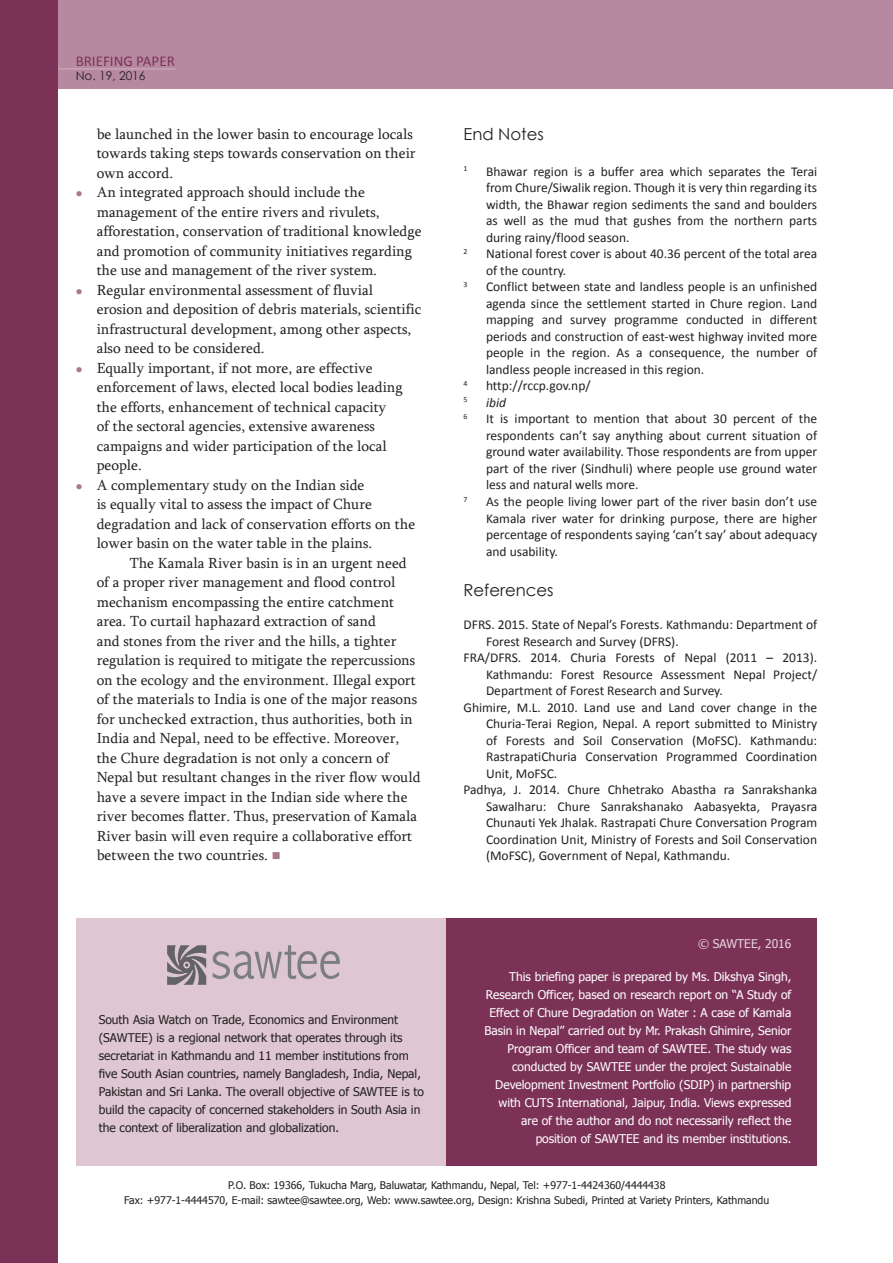
<style>
.page{position:relative;width:893px;height:1263px;background:#fff}
.page>*{position:absolute;margin:0;border:0;box-sizing:border-box;transform-origin:0 0}
.t1{font:16.5px "Century Gothic";color:#231f20}
.t2{font:15px/19.5px "Sylfaen";color:#231f20}
.t3{font:15px "Calibri";color:#7c3257}
.t4{font:13.5px/16.5px "Calibri";color:#231f20;text-align:justify}
.t5{font:italic 13.5px "Calibri";color:#231f20}
.t6{font:12px/18px "Tahoma";color:#fff;text-align:right}
.t7{font:12px/18px "Tahoma";color:#231f20}
.t8{font:12px "Tahoma";color:#e6d4dd}
.t9{font:12px "Century Gothic";color:#231f20}
.t10{font:10.5px/15px "Tahoma";color:#231f20;text-align:center}
.t11{font:7.8px "Calibri";color:#231f20}
</style>
<div class="page">
<div style="left:53px;top:0;width:840px;height:88px;background:#b789a0"></div>
<hr style="left:54px;top:69px;width:122px;height:1px;background:#d1b2c1">
<div style="left:76px;top:918px;width:370px;height:247px;background:#dec7d2"></div>
<div style="left:446px;top:918px;width:371px;height:247px;background:#7c3257"></div>
<img style="left:167px;top:945px;width:172px;height:39px">
<div style="left:0;top:0;width:57px;height:1263px;background:#7c3257"></div>
<p class="t3" style="left:76px;top:54px;width:101px">BRIEFING PAPER</p>
<p class="t9" style="left:76px;top:68px;width:71px">No. 19, 2016</p>
<p class="t2" style="left:97px;top:125px;width:326px">be launched in the lower basin to encourage locals towards taking steps towards conservation on their own accord.<br>An integrated approach should include the management of the entire rivers and rivulets, afforestation, conservation of traditional knowledge and promotion of community initiatives regarding the use and management of the river system.<br>Regular environmental assessment of fluvial erosion and deposition of debris materials, scientific infrastructural development, among other aspects, also need to be considered.<br>Equally important, if not more, are effective enforcement of laws, elected local bodies leading the efforts, enhancement of technical capacity<br>of the sectoral agencies, extensive awareness campaigns and wider participation of the local people.<br>A complementary study on the Indian side<br>is equally vital to assess the impact of Chure degradation and lack of conservation efforts on the lower basin on the water table in the plains.</p>
<p class="t2" style="left:97px;top:554px;width:325px;text-indent:33px">The Kamala River basin is in an urgent need of a proper river management and flood control mechanism encompassing the entire catchment area. To curtail haphazard extraction of sand<br>and stones from the river and the hills, a tighter regulation is required to mitigate the repercussions on the ecology and the environment. Illegal export of the materials to India is one of the major reasons for unchecked extraction, thus authorities, both in India and Nepal, need to be effective. Moreover, the Chure degradation is not only a concern of Nepal but resultant changes in the river flow would have a severe impact in the Indian side where the river becomes flatter. Thus, preservation of Kamala River basin will even require a collaborative effort between the two countries.</p>
<p class="t7" style="left:99px;top:1010px;width:327px">South Asia Watch on Trade, Economics and Environment (SAWTEE) is a regional network that operates through its secretariat in Kathmandu and 11 member institutions from five South Asian countries, namely Bangladesh, India, Nepal, Pakistan and Sri Lanka. The overall objective of SAWTEE is to build the capacity of concerned stakeholders in South Asia in the context of liberalization and globalization.</p>
<p class="t1" style="left:463px;top:123px;width:82px">End Notes</p>
<p class="t11" style="left:463px;top:166px;width:5px">1</p>
<p class="t4" style="left:486px;top:164px;width:333px">Bhawar region is a buffer area which separates the Terai from Chure/Siwalik region. Though it is very thin regarding its width, the Bhawar region sediments the sand and boulders as well as the mud that gushes from the northern parts during rainy/flood season.</p>
<p class="t11" style="left:463px;top:248px;width:5px">2</p>
<p class="t4" style="left:486px;top:247px;width:333px">National forest cover is about 40.36 percent of the total area of the country.</p>
<p class="t11" style="left:463px;top:281px;width:5px">3</p>
<p class="t4" style="left:486px;top:280px;width:333px">Conflict between state and landless people is an unfinished agenda since the settlement started in Chure region. Land mapping and survey programme conducted in different periods and construction of east-west highway invited more people in the region. As a consequence, the number of landless people increased in this region.</p>
<p class="t11" style="left:463px;top:380px;width:5px">4</p>
<p class="t4" style="left:486px;top:379px;width:106px">http://rccp.gov.np/</p>
<p class="t11" style="left:463px;top:397px;width:5px">5</p>
<p class="t5" style="left:486px;top:397px;width:22px">ibid</p>
<p class="t11" style="left:463px;top:413px;width:5px">6</p>
<p class="t4" style="left:486px;top:412px;width:333px">It is important to mention that about 30 percent of the respondents can’t say anything about current situation of ground water availability. Those respondents are from upper part of the river (Sindhuli) where people use ground water less and natural wells more.</p>
<p class="t11" style="left:463px;top:496px;width:5px">7</p>
<p class="t4" style="left:486px;top:494px;width:333px">As the people living lower part of the river basin don’t use Kamala river water for drinking purpose, there are higher percentage of respondents saying ‘can’t say’ about adequacy and usability.</p>
<p class="t1" style="left:463px;top:579px;width:92px">References</p>
<p class="t4" style="left:463px;top:617px;width:355px">DFRS. 2015. State of Nepal’s Forests. Kathmandu: Department of</p>
<p class="t4" style="left:486px;top:634px;width:194px">Forest Research and Survey (DFRS).</p>
<p class="t4" style="left:463px;top:650px;width:355px">FRA/DFRS. 2014. Churia Forests of Nepal (2011 – 2013).</p>
<p class="t4" style="left:486px;top:667px;width:333px">Kathmandu: Forest Resource Assessment Nepal Project/</p>
<p class="t4" style="left:486px;top:683px;width:238px">Department of Forest Research and Survey.</p>
<p class="t4" style="left:463px;top:700px;width:355px">Ghimire, M.L. 2010. Land use and Land cover change in the</p>
<p class="t4" style="left:486px;top:716px;width:333px">Churia-Terai Region, Nepal. A report submitted to Ministry</p>
<p class="t4" style="left:486px;top:733px;width:333px">of Forests and Soil Conservation (MoFSC). Kathmandu:</p>
<p class="t4" style="left:486px;top:749px;width:333px">RastrapatiChuria Conservation Programmed Coordination</p>
<p class="t4" style="left:486px;top:766px;width:73px">Unit, MoFSC.</p>
<p class="t4" style="left:463px;top:782px;width:355px">Padhya, J. 2014. Chure Chhetrako Abastha ra Sanrakshanka</p>
<p class="t4" style="left:486px;top:799px;width:333px">Sawalharu: Chure Sanrakshanako Aabasyekta, Prayasra</p>
<p class="t4" style="left:486px;top:815px;width:333px">Chunauti Yek Jhalak. Rastrapati Chure Conversation Program</p>
<p class="t4" style="left:486px;top:832px;width:333px">Coordination Unit, Ministry of Forests and Soil Conservation</p>
<p class="t4" style="left:486px;top:848px;width:246px">(MoFSC), Government of Nepal, Kathmandu.</p>
<p class="t8" style="left:698px;top:936px;width:95px">© SAWTEE, 2016</p>
<p class="t6" style="left:484px;top:967px;width:309px">This briefing paper is prepared by Ms. Dikshya Singh, Research Officer, based on research report on “A Study of Effect of Chure Degradation on Water : A case of Kamala Basin in Nepal” carried out by Mr. Prakash Ghimire, Senior Program Officer and team of SAWTEE. The study was conducted by SAWTEE under the project Sustainable Development Investment Portfolio (SDIP) in partnership with CUTS International, Jaipur, India. Views expressed are of the author and do not necessarily reflect the position of SAWTEE and its member institutions.</p>
<p class="t10" style="left:124px;top:1177px;width:647px">P.O. Box: 19366, Tukucha Marg, Baluwatar, Kathmandu, Nepal, Tel: +977-1-4424360/4444438<br>Fax: +977-1-4444570, E-mail: sawtee@sawtee.org, Web: www.sawtee.org, Design: Krishna Subedi, Printed at Variety Printers, Kathmandu</p>
</div>
